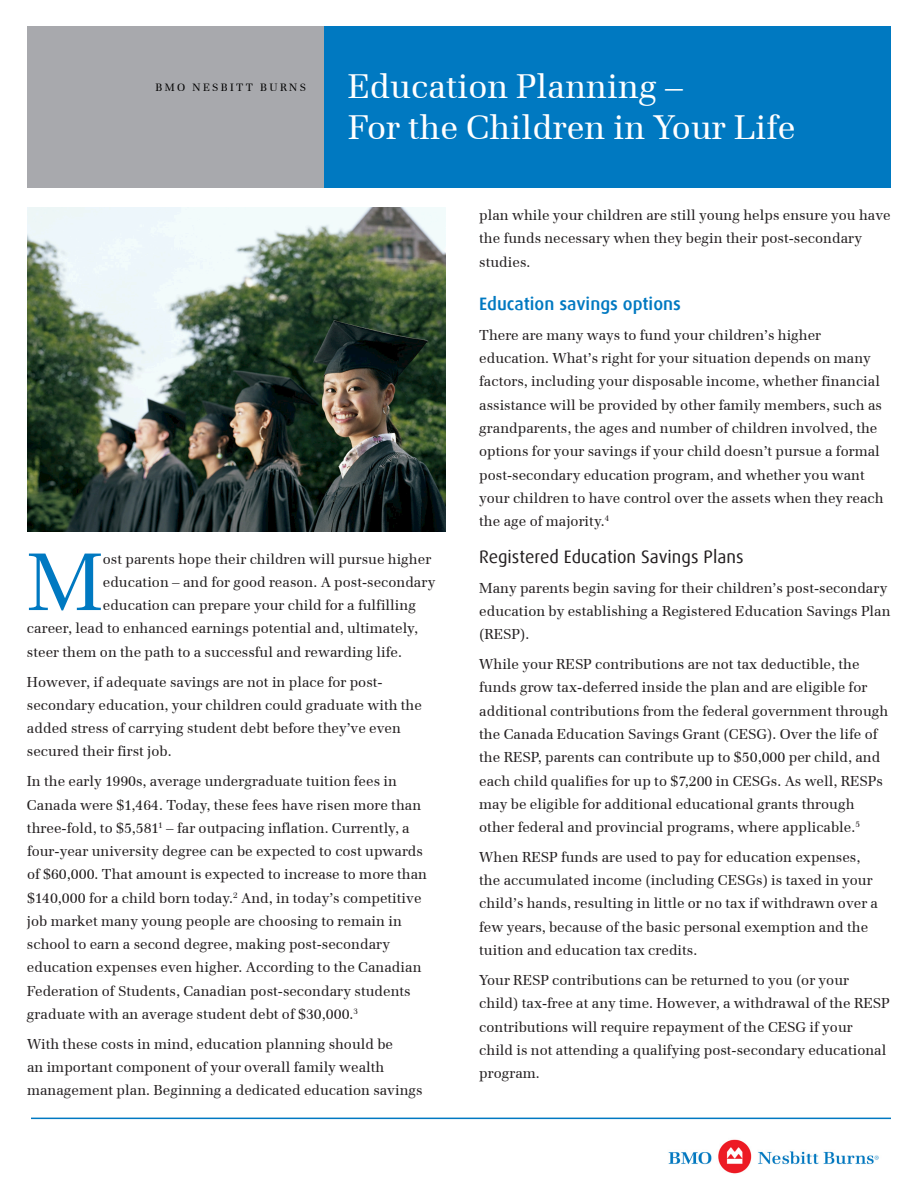
<style>
.page{position:relative;width:918px;height:1188px;background:#fff}
.page>*{position:absolute;margin:0;border:0;box-sizing:border-box;transform-origin:0 0}
.t1{font:80.4px "Emona";color:#0079c1}
.t2{font:33.75px/40.5px "Emona";color:#fff}
.t3{font:18px "Dax Offc Pro";color:#231f20}
.t4{font:500 18px "Dax Offc Pro";color:#0079c1}
.t5{font:14.25px/23.2px "Emona";color:#231f20}
.t6{font:10.5px "Emona";letter-spacing:.225em;color:#000}
</style>
<div class="page">
<div style="left:324px;top:26px;width:567px;height:162px;background:#0079c1"></div>
<div style="left:27px;top:26px;width:297px;height:162px;background:#a8a9ad"></div>
<hr style="left:31px;top:1118px;width:860px;height:1px;background:#0079c2">
<img style="left:27px;top:207px;width:419px;height:324px">
<img style="left:668px;top:1139px;width:211px;height:35px">
<p class="t6" style="left:156px;top:81px;width:152px">BMO NESBITT BURNS</p>
<p class="t2" style="left:348px;top:66px;width:449px">Education Planning –<br>For the Children in Your Life</p>
<p class="t1" style="left:27px;top:534px;width:77px">M</p>
<p class="t5" style="left:103px;top:547px;width:330px">ost parents hope their children will pursue higher</p>
<p class="t5" style="left:103px;top:570px;width:334px">education – and for good reason. A post-secondary</p>
<p class="t5" style="left:103px;top:593px;width:315px">education can prepare your child for a fulfilling</p>
<p class="t5" style="left:27px;top:617px;width:392px">career, lead to enhanced earnings potential and, ultimately,</p>
<p class="t5" style="left:27px;top:640px;width:377px">steer them on the path to a successful and rewarding life.</p>
<p class="t5" style="left:27px;top:670px;width:397px">However, if adequate savings are not in place for post&shy;secondary education, your children could graduate with the added stress of carrying student debt before they’ve even secured their first job.</p>
<p class="t5" style="left:27px;top:770px;width:402px">In the early 1990s, average undergraduate tuition fees in Canada were $1,464. Today, these fees have risen more than three-fold, to $5,581<sup>1</sup> – far outpacing inflation. Currently, a four-year university degree can be expected to cost upwards of $60,000. That amount is expected to increase to more than $140,000 for a child born today.<sup>2</sup> And, in today’s competitive job market many young people are choosing to remain in school to earn a second degree, making post-secondary education expenses even higher. According to the Canadian Federation of Students, Canadian post-secondary students graduate with an average student debt of $30,000.<sup>3</sup></p>
<p class="t5" style="left:27px;top:1032px;width:397px">With these costs in mind, education planning should be<br>an important component of your overall family wealth management plan. Beginning a dedicated education savings</p>
<p class="t5" style="left:479px;top:203px;width:413px">plan while your children are still young helps ensure you have the funds necessary when they begin their post-secondary studies.</p>
<h1 class="t4" style="left:479px;top:292px;width:203px">Education savings options</h1>
<p class="t5" style="left:479px;top:323px;width:406px">There are many ways to fund your children’s higher education. What’s right for your situation depends on many factors, including your disposable income, whether financial assistance will be provided by other family members, such as grandparents, the ages and number of children involved, the options for your savings if your child doesn’t pursue a formal post-secondary education program, and whether you want your children to have control over the assets when they reach the age of majority.<sup>4</sup></p>
<h2 class="t3" style="left:479px;top:545px;width:266px">Registered Education Savings Plans</h2>
<p class="t5" style="left:479px;top:576px;width:413px">Many parents begin saving for their children’s post-secondary education by establishing a Registered Education Savings Plan (RESP).</p>
<p class="t5" style="left:479px;top:653px;width:411px">While your RESP contributions are not tax deductible, the funds grow tax-deferred inside the plan and are eligible for additional contributions from the federal government through the Canada Education Savings Grant (CESG). Over the life of the RESP, parents can contribute up to $50,000 per child, and each child qualifies for up to $7,200 in CESGs. As well, RESPs may be eligible for additional educational grants through other federal and provincial programs, where applicable.<sup>5</sup></p>
<p class="t5" style="left:479px;top:845px;width:400px">When RESP funds are used to pay for education expenses, the accumulated income (including CESGs) is taxed in your child’s hands, resulting in little or no tax if withdrawn over a few years, because of the basic personal exemption and the tuition and education tax credits.</p>
<p class="t5" style="left:479px;top:968px;width:412px">Your RESP contributions can be returned to you (or your child) tax-free at any time. However, a withdrawal of the RESP contributions will require repayment of the CESG if your child is not attending a qualifying post-secondary educational program.</p>
</div>
